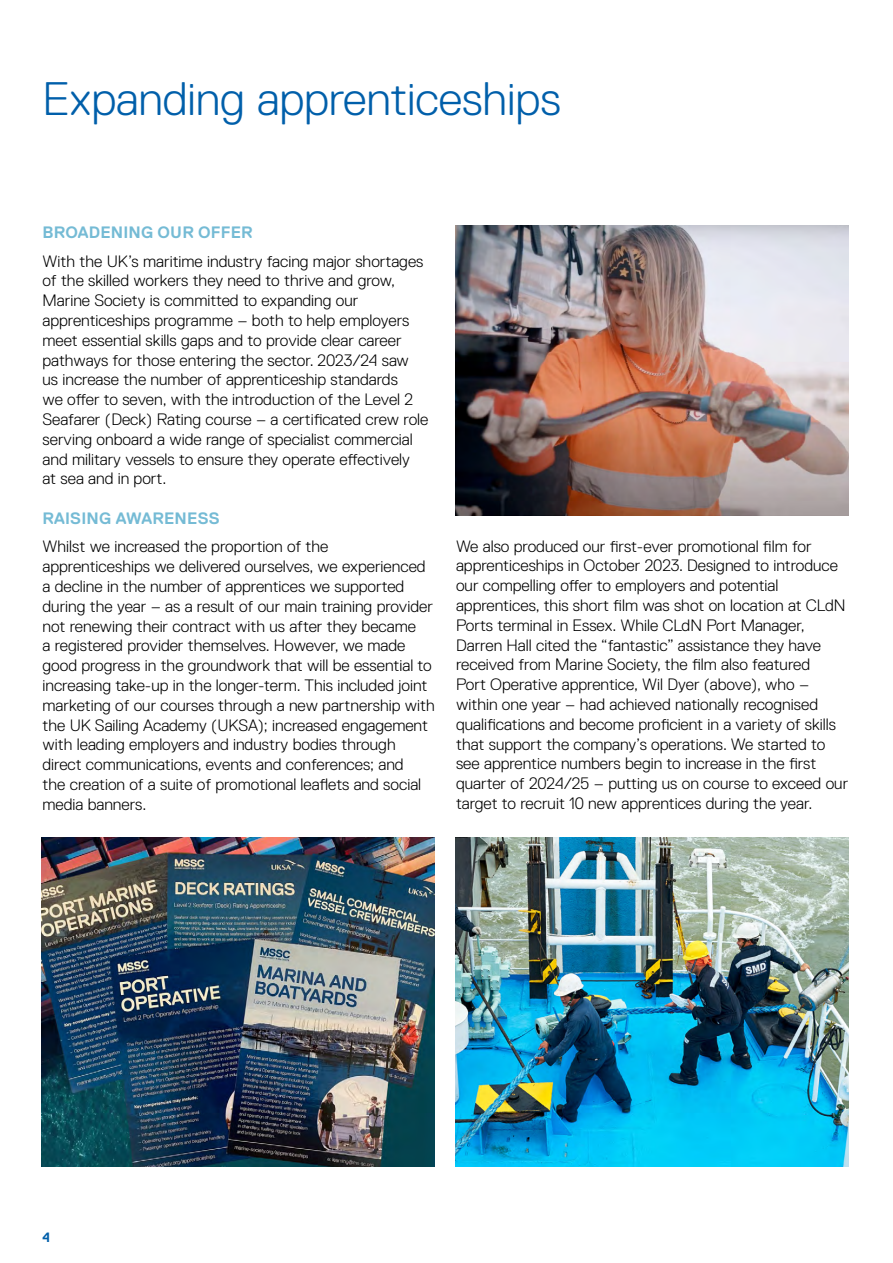
<style>
.page{position:relative;width:893px;height:1263px;background:#fff}
.page>*{position:absolute;margin:0;border:0;box-sizing:border-box;transform-origin:0 0}
.t1{font:300 46.95px "Replica Std";letter-spacing:-.005em;color:#005faa}
.t2{font:300 16.5px/19.8px "Replica Std";color:#000}
.t3{font:700 16.5px "Replica Std";letter-spacing:.01em;color:#75bbd5}
.t4{font:700 13.5px "Replica Std";color:#005faa}
</style>
<div class="page">
<img style="left:41px;top:838px;width:394px;height:329px">
<img style="left:455px;top:225px;width:394px;height:290px">
<img style="left:455px;top:838px;width:394px;height:329px">
<h1 class="t1" style="left:43px;top:73px;width:520px">Expanding apprenticeships</h1>
<p class="t3" style="left:43px;top:223px;width:212px">BROADENING OUR OFFER</p>
<p class="t2" style="left:43px;top:251px;width:387px">With the UK’s maritime industry facing major shortages of the skilled workers they need to thrive and grow, Marine Society is committed to expanding our apprenticeships programme – both to help employers meet essential skills gaps and to provide clear career pathways for those entering the sector. 2023/24 saw us increase the number of apprenticeship standards<br>we offer to seven, with the introduction of the Level 2<br>Seafarer (Deck) Rating course – a certificated crew role serving onboard a wide range of specialist commercial and military vessels to ensure they operate effectively<br>at sea and in port.</p>
<p class="t3" style="left:43px;top:509px;width:179px">RAISING AWARENESS</p>
<p class="t2" style="left:43px;top:537px;width:394px">Whilst we increased the proportion of the apprenticeships we delivered ourselves, we experienced a decline in the number of apprentices we supported during the year – as a result of our main training provider not renewing their contract with us after they became<br>a registered provider themselves. However, we made good progress in the groundwork that will be essential to increasing take-up in the longer-term. This included joint marketing of our courses through a new partnership with the UK Sailing Academy (UKSA); increased engagement with leading employers and industry bodies through direct communications, events and conferences; and<br>the creation of a suite of promotional leaflets and social media banners.</p>
<p class="t2" style="left:456px;top:536px;width:394px">We also produced our first-ever promotional film for apprenticeships in October 2023. Designed to introduce our compelling offer to employers and potential apprentices, this short film was shot on location at CLdN Ports terminal in Essex. While CLdN Port Manager, Darren Hall cited the “fantastic” assistance they have received from Marine Society, the film also featured<br>Port Operative apprentice, Wil Dyer (above), who – within one year – had achieved nationally recognised qualifications and become proficient in a variety of skills that support the company’s operations. We started to see apprentice numbers begin to increase in the first quarter of 2024/25 – putting us on course to exceed our target to recruit 10 new apprentices during the year.</p>
<p class="t4" style="left:43px;top:1229px;width:9px">4</p>
</div>
